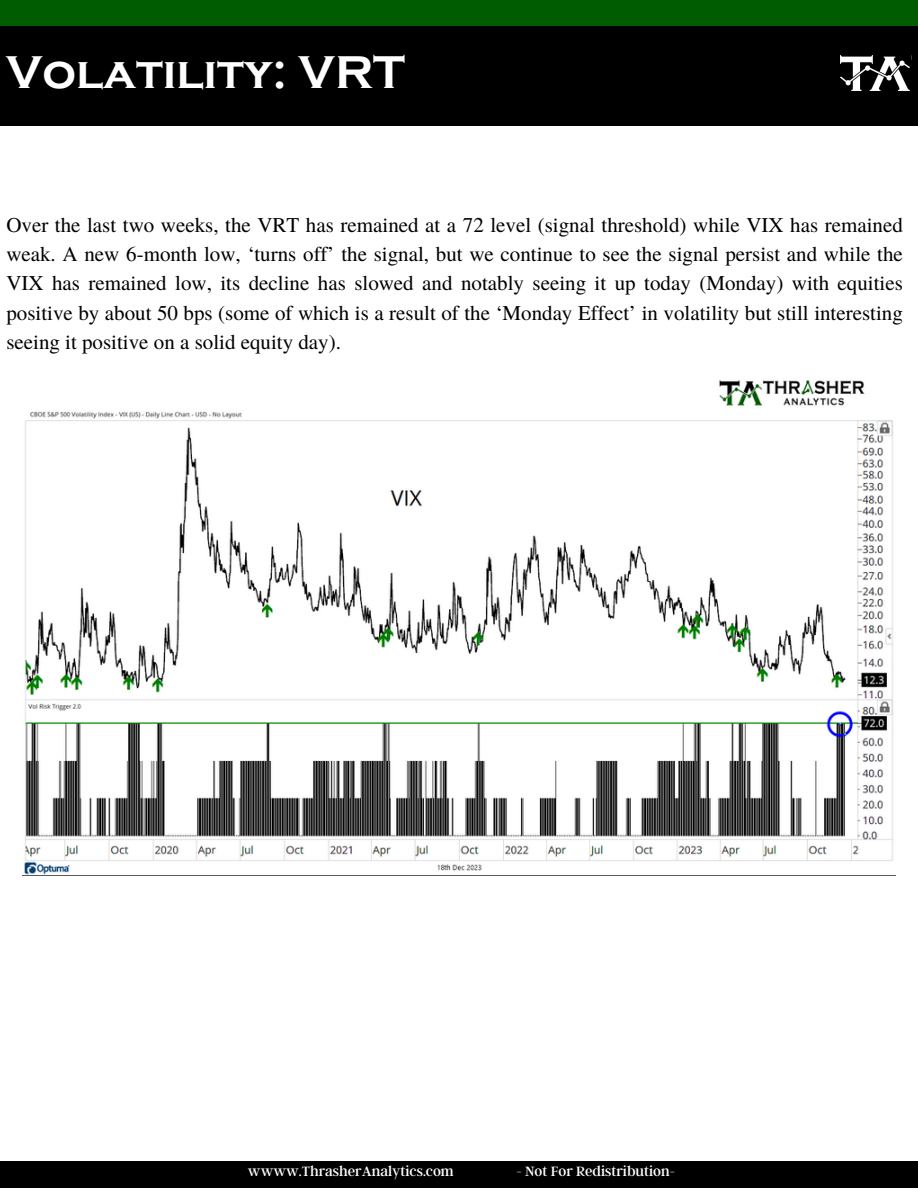
<style>
.page{position:relative;width:918px;height:1188px;background:#fff}
.page>*{position:absolute;margin:0;border:0;box-sizing:border-box;transform-origin:0 0}
.t1{font:700 47.25px "Copperplate Gothic";color:#fff}
.t2{font:21px/29.2px "Te X Gyre Termes";color:#000;text-align:justify}
.t3{font:15px "Argent CF";color:#fff}
</style>
<div class="page">
<div style="left:0;top:0;width:918px;height:27px;background:#005c00"></div>
<div style="left:0;top:1162px;width:918px;height:26px;background:#000"></div>
<div style="left:0;top:26px;width:918px;height:100px;background:#000"></div>
<img style="left:840px;top:56px;width:71px;height:35px">
<img style="left:23px;top:380px;width:873px;height:496px">
<p class="t1" style="left:6px;top:46px;width:400px">Volatility: VRT</p>
<p class="t2" style="left:6px;top:209px;width:898px">Over the last two weeks, the VRT has remained at a 72 level (signal threshold) while VIX has remained weak. A new 6-month low, ‘turns off’ the signal, but we continue to see the signal persist and while the VIX has remained low, its decline has slowed and notably seeing it up today (Monday) with equities positive by about 50 bps (some of which is a result of the ‘Monday Effect’ in volatility but still interesting seeing it positive on a solid equity day).</p>
<p class="t3" style="left:248px;top:1161px;width:207px">wwww.ThrasherAnalytics.com</p>
<p class="t3" style="left:516px;top:1161px;width:160px">- Not For Redistribution-</p>
</div>
